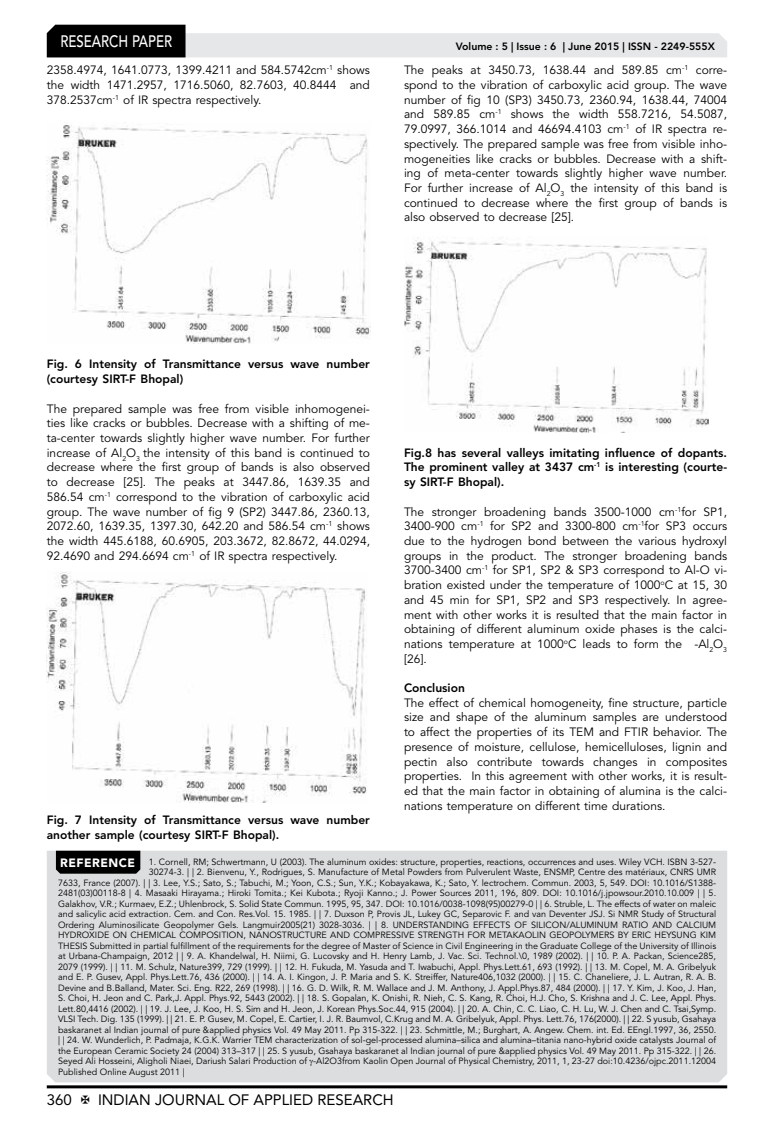
<style>
.page{position:relative;width:774px;height:1136px;background:#fff}
.page>*{position:absolute;margin:0;border:0;box-sizing:border-box;transform-origin:0 0}
.t1{font:500 16.5px "Avenir LT Std";color:#fff;scale:.8 1}
.t2{font:15px "Avenir LT Std";color:#000}
.t3{font:12px/14.7px "Avenir LT Std";color:#000;text-align:justify}
.t4{font:800 12px/14.7px "Avenir LT Std";color:#000}
.t5{font:800 10.5px "Avenir LT Std";color:#000}
.t6{font:9px "Avenir LT Std";color:#000}
.s1{font-weight:900;font-size:12px;color:#fff}
</style>
<div class="page">
<hr style="left:47px;top:1085px;width:680px;height:3px;background:#000">
<svg style="left:47px;top:25px;width:680px;height:32px"></svg>
<img style="left:47px;top:125px;width:324px;height:219px">
<img style="left:47px;top:572px;width:320px;height:230px">
<img style="left:404px;top:238px;width:304px;height:194px">
<div style="left:47px;top:850px;width:680px;height:232px;background:#dcddde"></div>
<div style="left:56px;top:850px;width:84px;height:23px;background:#000"></div>
<svg style="left:310px;top:1060px;width:3px;height:6px"></svg>
<h1 class="t1" style="left:60px;top:32px;width:139px">RESEARCH PAPER</h1>
<h3 class="t3" style="left:47px;top:63px;width:325px">2358.4974, 1641.0773, 1399.4211 and 584.5742cm<sup>-1</sup> shows the width 1471.2957, 1716.5060, 82.7603, 40.8444 and 378.2537cm<sup>-1</sup> of IR spectra respectively.</h3>
<p class="t5" style="left:456px;top:41px;width:261px">Volume : 5 | Issue : 6 | June 2015 | ISSN - 2249-555X</p>
<p class="t3" style="left:404px;top:63px;width:325px">The peaks at 3450.73, 1638.44 and 589.85 cm<sup>-1</sup> corre&shy;spond to the vibration of carboxylic acid group. The wave number of fig 10 (SP3) 3450.73, 2360.94, 1638.44, 74004 and 589.85 cm<sup>-1</sup> shows the width 558.7216, 54.5087, 79.0997, 366.1014 and 46694.4103 cm<sup>-1</sup> of IR spectra re&shy;spectively. The prepared sample was free from visible inho&shy;mogeneities like cracks or bubbles. Decrease with a shift&shy;ing of meta-center towards slightly higher wave number.<br>For further increase of Al<sub>2</sub>O<sub>3</sub> the intensity of this band is continued to decrease where the first group of bands is also observed to decrease [25].</p>
<h3 class="t4" style="left:47px;top:357px;width:325px">Fig. 6 Intensity of Transmittance versus wave number (courtesy SIRT-F Bhopal)</h3>
<p class="t3" style="left:47px;top:401px;width:325px">The prepared sample was free from visible inhomogenei&shy;ties like cracks or bubbles. Decrease with a shifting of me&shy;ta-center towards slightly higher wave number. For further increase of Al<sub>2</sub>O<sub>3</sub> the intensity of this band is continued to decrease where the first group of bands is also observed to decrease [25]. The peaks at 3447.86, 1639.35 and 586.54 cm<sup>-1</sup> correspond to the vibration of carboxylic acid group. The wave number of fig 9 (SP2) 3447.86, 2360.13, 2072.60, 1639.35, 1397.30, 642.20 and 586.54 cm<sup>-1</sup> shows the width 445.6188, 60.6905, 203.3672, 82.8672, 44.0294, 92.4690 and 294.6694 cm<sup>-1</sup> of IR spectra respectively.</p>
<h3 class="t4" style="left:47px;top:812px;width:325px">Fig. 7 Intensity of Transmittance versus wave number another sample (courtesy SIRT-F Bhopal).</h3>
<h3 class="t4" style="left:404px;top:445px;width:325px;text-align:justify">Fig.8 has several valleys imitating influence of dopants.<br>The prominent valley at 3437 cm<sup>-1</sup> is interesting (courte&shy;sy SIRT-F Bhopal).</h3>
<p class="t3" style="left:404px;top:504px;width:325px">The stronger broadening bands 3500-1000 cm<sup>-1</sup>for SP1, 3400-900 cm<sup>-1</sup> for SP2 and 3300-800 cm<sup>-1</sup>for SP3 occurs due to the hydrogen bond between the various hydroxyl groups in the product. The stronger broadening bands 3700-3400 cm<sup>-1</sup> for SP1, SP2 &amp; SP3 correspond to Al-O vi&shy;bration existed under the temperature of 1000<sup>o</sup>C at 15, 30 and 45 min for SP1, SP2 and SP3 respectively. In agree&shy;ment with other works it is resulted that the main factor in obtaining of different aluminum oxide phases is the calci&shy;nations temperature at 1000<sup>o</sup>C leads to form the α-Al<sub>2</sub>O<sub>3 </sub>[26].</p>
<h3 class="t4" style="left:404px;top:680px;width:62px">Conclusion</h3>
<p class="t3" style="left:404px;top:695px;width:325px">The effect of chemical homogeneity, fine structure, particle size and shape of the aluminum samples are understood to affect the properties of its TEM and FTIR behavior. The presence of moisture, cellulose, hemicelluloses, lignin and pectin also contribute towards changes in composites properties. In this agreement with other works, it is result&shy;ed that the main factor in obtaining of alumina is the calci&shy;nations temperature on different time durations.</p>
<p class="t6" style="left:60px;top:856px;width:657px"><span class="s1">REFERENCE</span> 1. Cornell, RM; Schwertmann, U (2003). The aluminum oxides: structure, properties, reactions, occurrences and uses. Wiley VCH. ISBN 3-527-</p>
<p class="t6" style="left:149px;top:866px;width:569px">30274-3. | | 2. Bienvenu, Y., Rodrigues, S. Manufacture of Metal Powders from Pulverulent Waste, ENSMP, Centre des matériaux, CNRS UMR</p>
<p class="t6" style="left:58px;top:877px;width:660px">7633, France (2007). | | 3. Lee, Y.S.; Sato, S.; Tabuchi, M.; Yoon, C.S.; Sun, Y.K.; Kobayakawa, K.; Sato, Y. lectrochem. Commun. 2003, 5, 549. DOI: 10.1016/S1388-</p>
<p class="t6" style="left:58px;top:887px;width:659px">2481(03)00118-8 | 4. Masaaki Hirayama.; Hiroki Tomita.; Kei Kubota.; Ryoji Kanno.; J. Power Sources 2011, 196, 809. DOI: 10.1016/j.jpowsour.2010.10.009 | | 5.</p>
<p class="t6" style="left:58px;top:898px;width:660px">Galakhov, V.R.; Kurmaev, E.Z.; Uhlenbrock, S. Solid State Commun. 1995, 95, 347. DOI: 10.1016/0038-1098(95)00279-0 | | 6. Struble, L. The effects of water on maleic</p>
<p class="t6" style="left:58px;top:908px;width:660px">and salicylic acid extraction. Cem. and Con. Res.Vol. 15. 1985. | | 7. Duxson P, Provis JL, Lukey GC, Separovic F. and van Deventer JSJ. Si NMR Study of Structural</p>
<p class="t6" style="left:58px;top:919px;width:660px">Ordering Aluminosilicate Geopolymer Gels. Langmuir2005(21) 3028-3036. | | 8. UNDERSTANDING EFFECTS OF SILICON/ALUMINUM RATIO AND CALCIUM</p>
<p class="t6" style="left:58px;top:929px;width:659px">HYDROXIDE ON CHEMICAL COMPOSITION, NANOSTRUCTURE AND COMPRESSIVE STRENGTH FOR METAKAOLIN GEOPOLYMERS BY ERIC HEYSUNG KIM</p>
<p class="t6" style="left:58px;top:940px;width:660px">THESIS Submitted in partial fulfillment of the requirements for the degree of Master of Science in Civil Engineering in the Graduate College of the University of Illinois</p>
<p class="t6" style="left:58px;top:950px;width:659px">at Urbana-Champaign, 2012 | | 9. A. Khandelwal, H. Niimi, G. Lucovsky and H. Henry Lamb, J. Vac. Sci. Technol.\0, 1989 (2002). | | 10. P. A. Packan, Science285,</p>
<p class="t6" style="left:58px;top:961px;width:660px">2079 (1999). | | 11. M. Schulz, Nature399, 729 (1999). | | 12. H. Fukuda, M. Yasuda and T. Iwabuchi, Appl. Phys.Lett.61, 693 (1992). | | 13. M. Copel, M. A. Gribelyuk</p>
<p class="t6" style="left:58px;top:971px;width:660px">and E. P. Gusev, Appl. Phys.Lett.76, 436 (2000). | | 14. A. I. Kingon, J. P. Maria and S. K. Streiffer, Nature406,1032 (2000). | | 15. C. Chaneliere, J. L. Autran, R. A. B.</p>
<p class="t6" style="left:58px;top:982px;width:660px">Devine and B.Balland, Mater. Sci. Eng. R22, 269 (1998). | | 16. G. D. Wilk, R. M. Wallace and J. M. Anthony, J. Appl.Phys.87, 484 (2000). | | 17. Y. Kim, J. Koo, J. Han,</p>
<p class="t6" style="left:58px;top:992px;width:660px">S. Choi, H. Jeon and C. Park,J. Appl. Phys.92, 5443 (2002). | | 18. S. Gopalan, K. Onishi, R. Nieh, C. S. Kang, R. Choi, H.J. Cho, S. Krishna and J. C. Lee, Appl. Phys.</p>
<p class="t6" style="left:58px;top:1003px;width:660px">Lett.80,4416 (2002). | | 19. J. Lee, J. Koo, H. S. Sim and H. Jeon, J. Korean Phys.Soc.44, 915 (2004). | | 20. A. Chin, C. C. Liao, C. H. Lu, W. J. Chen and C. Tsai,Symp.</p>
<p class="t6" style="left:58px;top:1013px;width:659px">VLSI Tech. Dig. 135 (1999). | | 21. E. P. Gusev, M. Copel, E. Cartier, I. J. R. Baumvol, C.Krug and M. A. Gribelyuk, Appl. Phys. Lett.76, 176(2000). | | 22. S yusub, Gsahaya</p>
<p class="t6" style="left:58px;top:1024px;width:660px">baskaranet al Indian journal of pure &amp;applied physics Vol. 49 May 2011. Pp 315-322. | | 23. Schmittle, M.; Burghart, A. Angew. Chem. int. Ed. EEngl.1997, 36, 2550.</p>
<p class="t6" style="left:58px;top:1034px;width:660px">| | 24. W. Wunderlich, P. Padmaja, K.G.K. Warrier TEM characterization of sol-gel-processed alumina–silica and alumina–titania nano-hybrid oxide catalysts Journal of</p>
<p class="t6" style="left:58px;top:1045px;width:659px">the European Ceramic Society 24 (2004) 313–317 | | 25. S yusub, Gsahaya baskaranet al Indian journal of pure &amp;applied physics Vol. 49 May 2011. Pp 315-322. | | 26.</p>
<p class="t6" style="left:58px;top:1055px;width:659px">Seyed Ali Hosseini, Aligholi Niaei, Dariush Salari Production of -Al2O3from Kaolin Open Journal of Physical Chemistry, 2011, 1, 23-27 doi:10.4236/ojpc.2011.12004</p>
<p class="t6" style="left:58px;top:1066px;width:128px">Published Online August 2011 |</p>
<h2 class="t2" style="left:47px;top:1090px;width:27px">360</h2>
<h2 class="t2" style="left:98px;top:1090px;width:297px">INDIAN JOURNAL OF APPLIED RESEARCH</h2>
</div>
